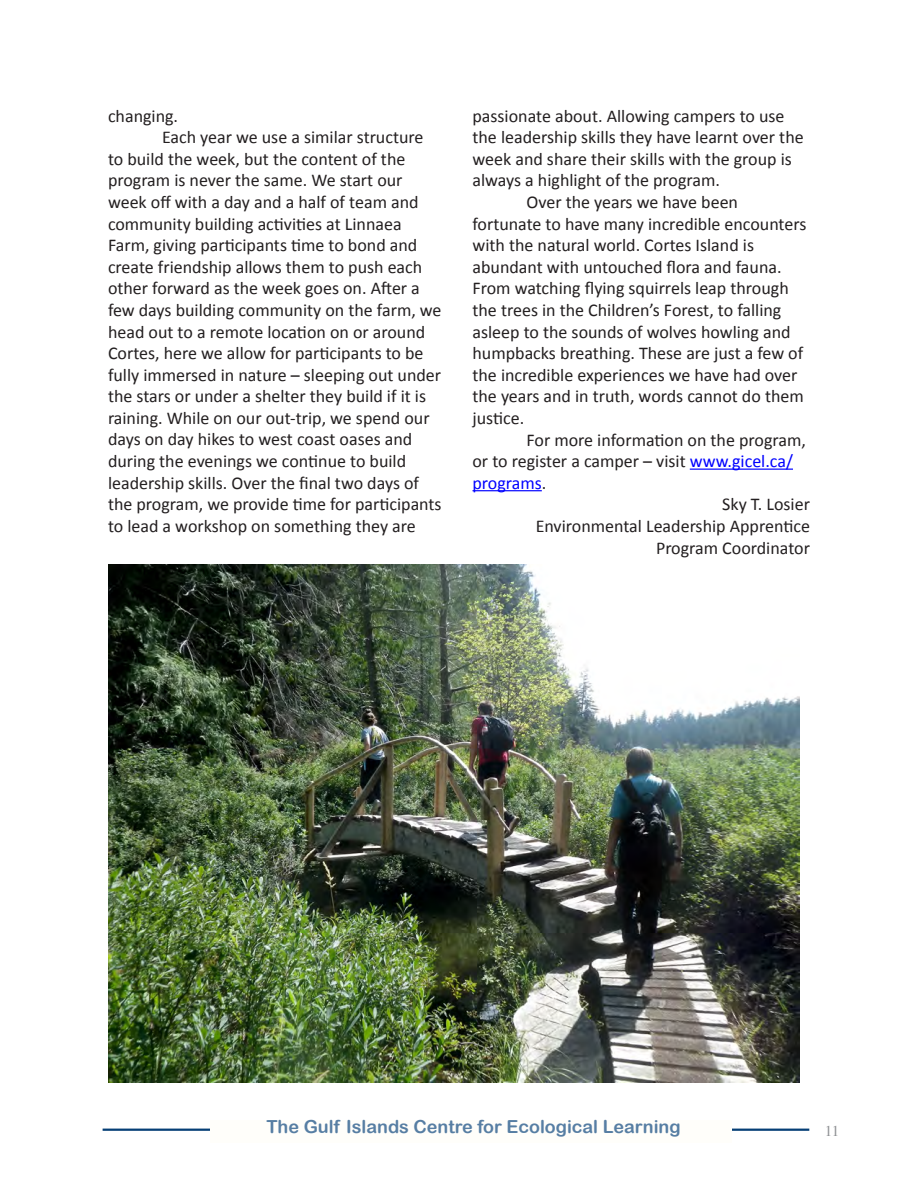
<style>
.page{position:relative;width:918px;height:1188px;background:#fff}
.page>*{position:absolute;margin:0;border:0;box-sizing:border-box;transform-origin:0 0}
.t1{font:18px/21.6px "Calibri";color:#231f20}
.t2{font:18px "Arial Rounded MT Bold";color:#577ea3}
.t3{font:15px "Times";color:#8f9194}
.s1{color:#00f}
</style>
<div class="page">
<hr style="left:103px;top:1129px;width:706px;height:2px;background:#063f76">
<div style="left:210px;top:1120px;width:522px;height:23px;background:#fffefa"></div>
<img style="left:108px;top:564px;width:691px;height:518px">
<hr style="left:690px;top:469px;width:103px;height:1px;background:#00f">
<hr style="left:472px;top:490px;width:70px;height:1px;background:#00f">
<p class="t1" style="left:108px;top:104px;width:72px">changing.</p>
<p class="t1" style="left:108px;top:125px;width:335px;text-indent:54px">Each year we use a similar structure to build the week, but the content of the program is never the same. We start our week off with a day and a half of team and community building activities at Linnaea Farm, giving participants time to bond and create friendship allows them to push each other forward as the week goes on. After a few days building community on the farm, we head out to a remote location on or around Cortes, here we allow for participants to be fully immersed in nature – sleeping out under the stars or under a shelter they build if it is raining. While on our out-trip, we spend our days on day hikes to west coast oases and during the evenings we continue to build leadership skills. Over the final two days of the program, we provide time for participants to lead a workshop on something they are</p>
<p class="t1" style="left:472px;top:104px;width:333px">passionate about. Allowing campers to use the leadership skills they have learnt over the week and share their skills with the group is always a highlight of the program.</p>
<p class="t1" style="left:472px;top:190px;width:335px;text-indent:54px">Over the years we have been fortunate to have many incredible encounters with the natural world. Cortes Island is abundant with untouched flora and fauna.<br>From watching flying squirrels leap through the trees in the Children’s Forest, to falling asleep to the sounds of wolves howling and humpbacks breathing. These are just a few of the incredible experiences we have had over the years and in truth, words cannot do them justice.</p>
<p class="t1" style="left:472px;top:428px;width:335px;text-indent:54px">For more information on the program, or to register a camper – visit <span class="s1">www.gicel.ca/ programs</span>.</p>
<p class="t1" style="left:722px;top:493px;width:89px">Sky T. Losier</p>
<p class="t1" style="left:536px;top:514px;width:276px;text-align:right">Environmental Leadership Apprentice<br>Program Coordinator</p>
<p class="t2" style="left:267px;top:1116px;width:416px">The Gulf Islands Centre for Ecological Learning</p>
<p class="t3" style="left:825px;top:1116px;width:16px">11</p>
</div>
